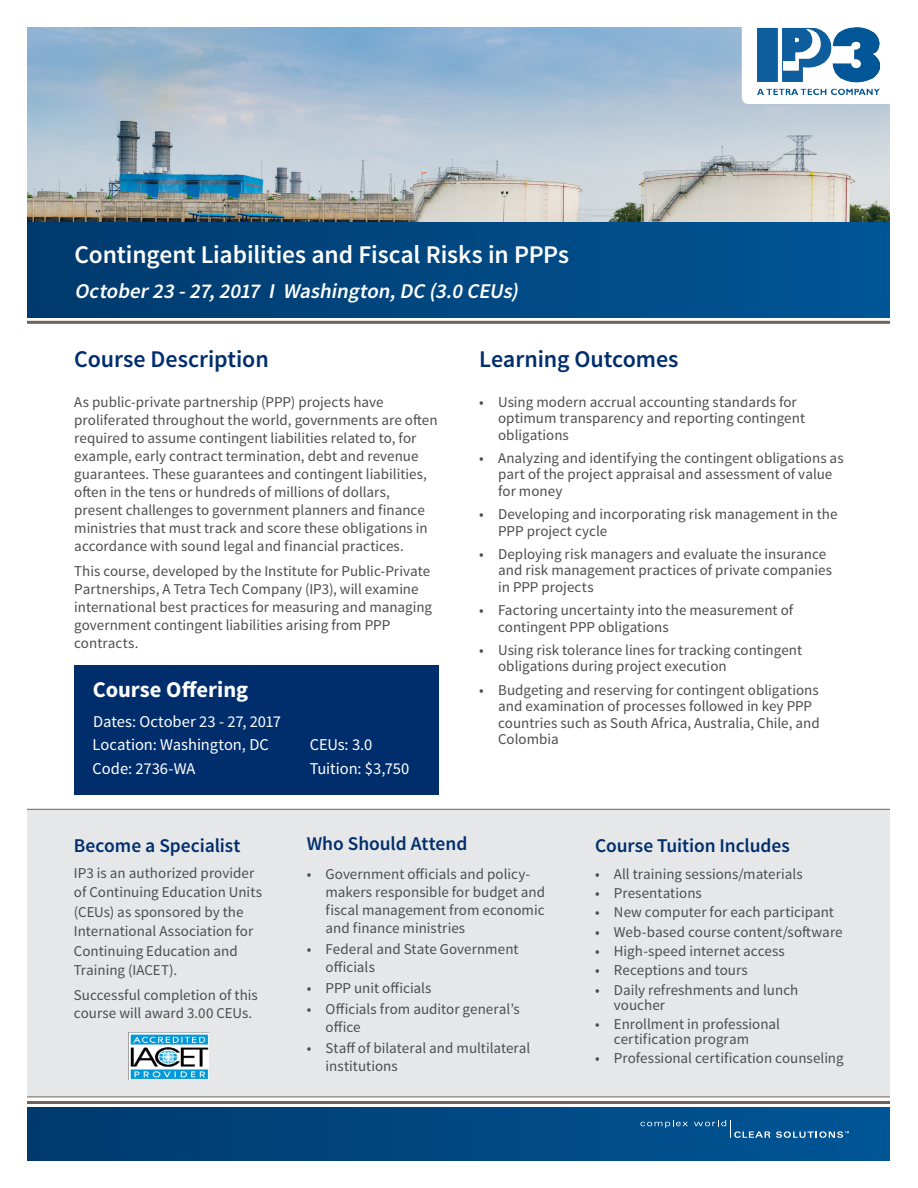
<style>
.page{position:relative;width:918px;height:1188px;background:#fff}
.page>*{position:absolute;margin:0;border:0;box-sizing:border-box;transform-origin:0 0}
.t1{font:600 25.5px "Source Sans Pro";letter-spacing:-.005em;color:#fff}
.t2{font:600 24px "Source Sans Pro";letter-spacing:-.005em;color:#002e6d}
.t3{font:700 22.5px "Source Sans Pro";color:#fff}
.t4{font:italic 600 21px "Source Sans Pro";color:#fff}
.t5{font:600 19.5px "Source Sans Pro";letter-spacing:-.005em;color:#002e6d}
.t6{font:16.5px/24px "Source Sans Pro";letter-spacing:-.005em;color:#fff}
.t7{font:15px/18px "Source Sans Pro";color:#4d4d4f}
</style>
<div class="page">
<svg style="left:27px;top:1107px;width:863px;height:54px;background:#004780"></svg>
<hr style="left:27px;top:1102px;width:288px;height:2px;background:#706259">
<hr style="left:315px;top:1102px;width:288px;height:2px;background:#706259">
<hr style="left:603px;top:1102px;width:288px;height:2px;background:#706259">
<svg style="left:640px;top:1120px;width:48px;height:8px"></svg>
<svg style="left:694px;top:1120px;width:76px;height:18px"></svg>
<svg style="left:776px;top:1131px;width:73px;height:7px"></svg>
<img style="left:27px;top:27px;width:863px;height:195px">
<div style="left:27px;top:222px;width:864px;height:96px;background:linear-gradient(to right,#003a6d,#005696)"></div>
<svg style="left:707px;top:27px;width:183px;height:77px"></svg>
<hr style="left:27px;top:321px;width:864px;height:3px;background:#706259">
<img style="left:758px;top:27px;width:122px;height:67px">
<div style="left:27px;top:809px;width:863px;height:288px;background:#e6e7e8"></div>
<img style="left:129px;top:1033px;width:79px;height:47px">
<div style="left:74px;top:665px;width:365px;height:130px;background:#002e6d"></div>
<h1 class="t1" style="left:75px;top:239px;width:496px">Contingent Liabilities and Fiscal Risks in PPPs</h1>
<h3 class="t4" style="left:75px;top:277px;width:450px">October23 -27,2017 I Washington,DC (3.0 CEUs)</h3>
<h2 class="t2" style="left:74px;top:344px;width:196px">Course Description</h2>
<h2 class="t2" style="left:479px;top:344px;width:201px">Learning Outcomes</h2>
<p class="t7" style="left:498px;top:394px;width:308px;line-height:16.5px;text-indent:-19px">• Using modern accrual accounting standards for optimum transparency and reporting contingent obligations</p>
<p class="t7" style="left:498px;top:450px;width:347px;line-height:16.5px;text-indent:-19px">• Analyzing and identifying the contingent obligations as part of the project appraisal and assessment of value for money</p>
<p class="t7" style="left:498px;top:506px;width:341px;line-height:16.5px;text-indent:-19px">• Developing and incorporating risk management in the<br>PPP project cycle</p>
<p class="t7" style="left:498px;top:546px;width:335px;line-height:16.5px;text-indent:-19px">• Deploying risk managers and evaluate the insurance and risk management practices of private companies in PPP projects</p>
<p class="t7" style="left:498px;top:602px;width:296px;line-height:16.5px;text-indent:-19px">• Factoring uncertainty into the measurement of contingent PPP obligations</p>
<p class="t7" style="left:498px;top:642px;width:305px;line-height:16.5px;text-indent:-19px">• Using risk tolerance lines for tracking contingent obligations during project execution</p>
<p class="t7" style="left:498px;top:682px;width:323px;line-height:16.5px;text-indent:-19px">• Budgeting and reserving for contingent obligations and examination of processes followed in key PPP countries such as South Africa, Australia, Chile, and Colombia</p>
<p class="t7" style="left:74px;top:393px;width:365px">As public-private partnership (PPP) projects have proliferated throughout the world, governments are often required to assume contingent liabilities related to, for example, early contract termination, debt and revenue guarantees. These guarantees and contingent liabilities, often in the tens or hundreds of millions of dollars, present challenges to government planners and finance ministries that must track and score these obligations in accordance with sound legal and financial practices.</p>
<p class="t7" style="left:74px;top:562px;width:359px">This course, developed by the Institute for Public-Private Partnerships, A Tetra Tech Company (IP3), will examine international best practices for measuring and managing government contingent liabilities arising from PPP contracts.</p>
<h3 class="t3" style="left:93px;top:675px;width:157px">Course Offering</h3>
<p class="t6" style="left:93px;top:733px;width:178px">Location: Washington, DC<br>Code: 2736-WA</p>
<p class="t6" style="left:310px;top:733px;width:101px">CEUs: 3.0<br>Tuition: $3,750</p>
<p class="t6" style="left:93px;top:710px;width:189px">Dates: October 23 - 27, 2017</p>
<h3 class="t5" style="left:74px;top:833px;width:168px">Become a Specialist</h3>
<p class="t7" style="left:74px;top:863px;width:190px;line-height:19.5px">IP3 is an authorized provider of Continuing Education Units (CEUs) as sponsored by the<br>International Association for<br>Continuing Education and<br>Training (IACET).</p>
<p class="t7" style="left:74px;top:986px;width:185px">Successful completion of this course will award 3.00 CEUs.</p>
<h3 class="t5" style="left:307px;top:831px;width:162px">Who Should Attend</h3>
<p class="t7" style="left:326px;top:865px;width:221px;text-indent:-19px">• Government officials and policy&shy;makers responsible for budget and fiscal management from economic and finance ministries</p>
<p class="t7" style="left:326px;top:940px;width:195px;text-indent:-19px">• Federal and State Government officials</p>
<p class="t7" style="left:307px;top:979px;width:126px">• PPP unit officials</p>
<p class="t7" style="left:326px;top:1001px;width:196px;text-indent:-19px">• Officials from auditor general’s office</p>
<p class="t7" style="left:326px;top:1040px;width:206px;text-indent:-19px">• Staff of bilateral and multilateral institutions</p>
<h3 class="t5" style="left:595px;top:833px;width:196px">Course Tuition Includes</h3>
<p class="t7" style="left:595px;top:865px;width:209px">• All training sessions/materials</p>
<p class="t7" style="left:595px;top:884px;width:108px">• Presentations</p>
<p class="t7" style="left:595px;top:904px;width:240px">• New computer for each participant</p>
<p class="t7" style="left:595px;top:923px;width:249px">• Web-based course content/software</p>
<p class="t7" style="left:595px;top:942px;width:191px">• High-speed internet access</p>
<p class="t7" style="left:595px;top:962px;width:154px">• Receptions and tours</p>
<p class="t7" style="left:614px;top:982px;width:186px;line-height:15px;text-indent:-19px">• Daily refreshments and lunch voucher</p>
<p class="t7" style="left:614px;top:1017px;width:168px;line-height:15px;text-indent:-19px">• Enrollment in professional certification program</p>
<p class="t7" style="left:595px;top:1049px;width:250px">• Professional certification counseling</p>
</div>
